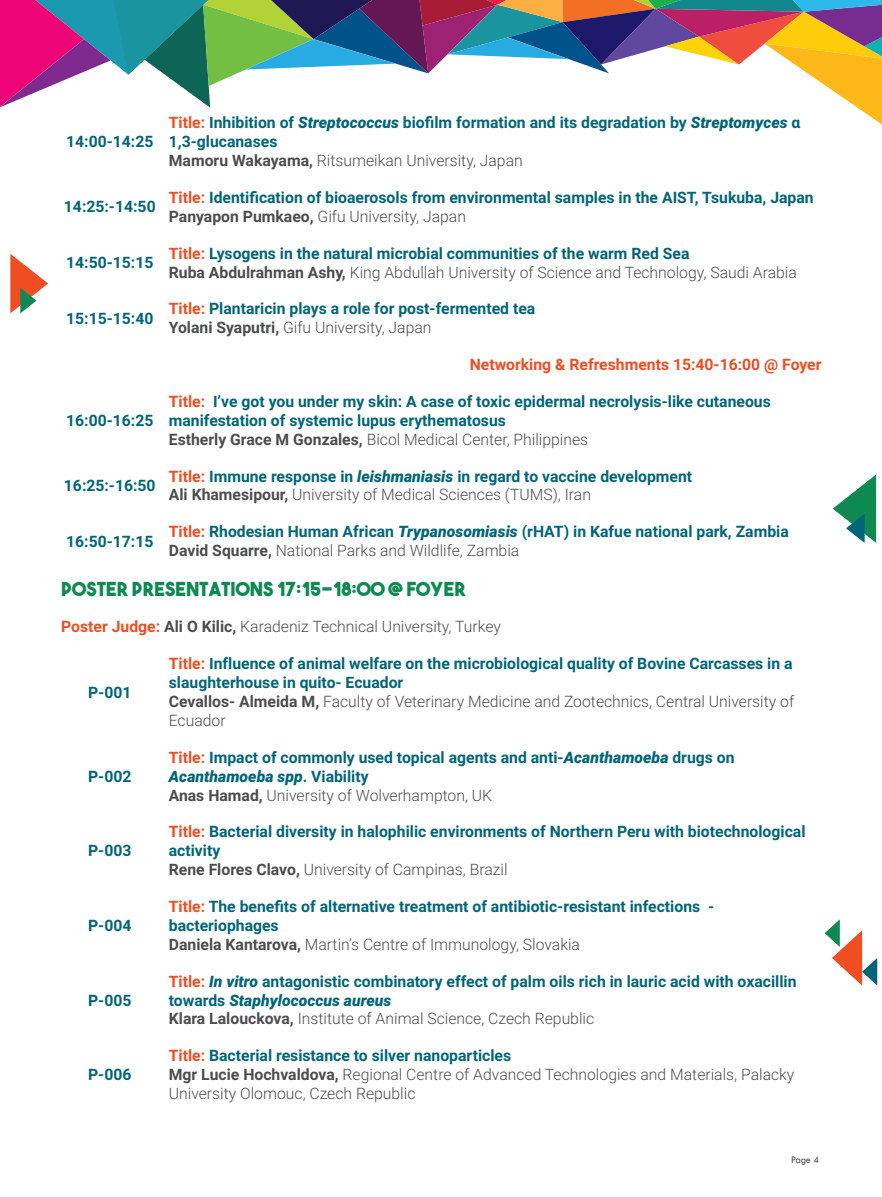
<style>
.page{position:relative;width:882px;height:1197px;background:#fff}
.page>*{position:absolute;margin:0;border:0;box-sizing:border-box;transform-origin:0 0}
.t1{font:19.25px "The Bold Font";color:#0d8951}
.t2{font:700 15.75px/18.9px "Roboto";color:#016579}
.t3{font:300 15.75px/18.9px "Roboto";color:#4b4c4d}
.t4{font:700 15.75px "Roboto";color:#f04d22}
.t5{font:10.5px "Tw Cen";color:#4b4c4d;scale:.95 1}
.s1{color:#f04d22}
.s2{font-weight:900;font-style:italic}
.s3{color:#4b4c4d}
.s4{font-weight:300;color:#4b4c4d}
.s5{font-weight:700;color:#f04d22}
.s6{font-weight:700;color:#016579}
.s7{font-weight:700}
</style>
<div class="page">
<svg style="left:0;top:0;width:882px;height:125px"></svg>
<svg style="left:833px;top:474px;width:43px;height:69px"></svg>
<svg style="left:825px;top:919px;width:52px;height:67px"></svg>
<svg style="left:10px;top:254px;width:38px;height:59px"></svg>
<p class="t2" style="left:66px;top:132px;width:89px">14:00-14:25</p>
<p class="t2" style="left:169px;top:113px;width:633px"><span class="s1">Title:</span> Inhibition of <span class="s2">Streptococcus</span> biofilm formation and its degradation by <span class="s2">Streptomyces</span> α<br>1,3-glucanases<br><span class="s3">Mamoru Wakayama,</span> <span class="s4">Ritsumeikan University, Japan</span></p>
<p class="t2" style="left:64px;top:197px;width:93px">14:25:-14:50</p>
<p class="t2" style="left:169px;top:187px;width:646px"><span class="s1">Title:</span> Identification of bioaerosols from environmental samples in the AIST, Tsukuba, Japan<br><span class="s3">Panyapon Pumkaeo,</span> <span class="s4">Gifu University, Japan</span></p>
<p class="t2" style="left:66px;top:253px;width:89px">14:50-15:15</p>
<p class="t3" style="left:169px;top:243px;width:630px"><span class="s5">Title:</span> <span class="s6">Lysogens in the natural microbial communities of the warm Red Sea<br></span><span class="s7">Ruba Abdulrahman Ashy,</span> King Abdullah University of Science and Technology, Saudi Arabia</p>
<p class="t2" style="left:66px;top:308px;width:89px">15:15-15:40</p>
<p class="t2" style="left:169px;top:299px;width:368px"><span class="s1">Title:</span> Plantaricin plays a role for post-fermented tea<br><span class="s3">Yolani Syaputri,</span> <span class="s4">Gifu University, Japan</span></p>
<p class="t4" style="left:470px;top:354px;width:353px">Networking &amp; Refreshments 15:40-16:00 @ Foyer</p>
<p class="t2" style="left:66px;top:410px;width:89px">16:00-16:25</p>
<p class="t2" style="left:169px;top:391px;width:604px"><span class="s1">Title:</span> I’ve got you under my skin: A case of toxic epidermal necrolysis-like cutaneous manifestation of systemic lupus erythematosus<br><span class="s3">Estherly Grace M Gonzales,</span> <span class="s4">Bicol Medical Center, Philippines</span></p>
<p class="t2" style="left:64px;top:475px;width:93px">16:25:-16:50</p>
<p class="t2" style="left:169px;top:466px;width:525px"><span class="s1">Title:</span> Immune response in <span class="s2">leishmaniasis</span> in regard to vaccine development<br><span class="s3">Ali Khamesipour,</span> <span class="s4">University of Medical Sciences (TUMS), Iran</span></p>
<p class="t2" style="left:66px;top:531px;width:89px">16:50-17:15</p>
<p class="t2" style="left:169px;top:522px;width:621px"><span class="s1">Title:</span> Rhodesian Human African <span class="s2">Trypanosomiasis</span> (rHAT) in Kafue national park, Zambia<br><span class="s3">David Squarre,</span> <span class="s4">National Parks and Wildlife, Zambia</span></p>
<p class="t1" style="left:61px;top:576px;width:406px">POSTER PRESENTATIONS 17:15-18:00 @ FOYER</p>
<p class="t3" style="left:61px;top:617px;width:441px"><span class="s5">Poster Judge:</span> <span class="s7">Ali O Kilic,</span> Karadeniz Technical University, Turkey</p>
<p class="t2" style="left:88px;top:682px;width:45px">P-001</p>
<p class="t2" style="left:88px;top:766px;width:45px">P-002</p>
<p class="t2" style="left:88px;top:841px;width:45px">P-003</p>
<p class="t2" style="left:88px;top:915px;width:45px">P-004</p>
<p class="t2" style="left:88px;top:990px;width:45px">P-005</p>
<p class="t2" style="left:88px;top:1065px;width:45px">P-006</p>
<p class="t2" style="left:169px;top:654px;width:627px"><span class="s1">Title:</span> Influence of animal welfare on the microbiological quality of Bovine Carcasses in a slaughterhouse in quito- Ecuador<br><span class="s3">Cevallos- Almeida M,</span> <span class="s4">Faculty of Veterinary Medicine and Zootechnics, Central University of Ecuador</span></p>
<p class="t2" style="left:169px;top:747px;width:567px"><span class="s1">Title:</span> Impact of commonly used topical agents and anti-<span class="s2">Acanthamoeba</span> drugs on<br><span class="s2">Acanthamoeba spp</span>. Viability<br><span class="s3">Anas Hamad,</span> <span class="s4">University of Wolverhampton, UK</span></p>
<p class="t2" style="left:169px;top:822px;width:638px"><span class="s1">Title:</span> Bacterial diversity in halophilic environments of Northern Peru with biotechnological activity<br><span class="s3">Rene Flores Clavo,</span> <span class="s4">University of Campinas, Brazil</span></p>
<p class="t2" style="left:169px;top:896px;width:547px"><span class="s1">Title:</span> The benefits of alternative treatment of antibiotic-resistant infections - bacteriophages<br><span class="s3">Daniela Kantarova,</span> <span class="s4">Martin’s Centre of Immunology, Slovakia</span></p>
<p class="t2" style="left:169px;top:971px;width:629px"><span class="s1">Title:</span> <span class="s2">In vitro</span> antagonistic combinatory effect of palm oils rich in lauric acid with oxacillin towards <span class="s2">Staphylococcus aureus<br></span><span class="s3">Klara Lalouckova,</span> <span class="s4">Institute of Animal Science, Czech Republic</span></p>
<p class="t3" style="left:169px;top:1046px;width:627px"><span class="s5">Title:</span> <span class="s6">Bacterial resistance to silver nanoparticles<br></span><span class="s7">Mgr Lucie Hochvaldova,</span> Regional Centre of Advanced Technologies and Materials, Palacky<br>University Olomouc, Czech Republic</p>
<p class="t5" style="left:791px;top:1154px;width:31px">Page 4</p>
</div>
